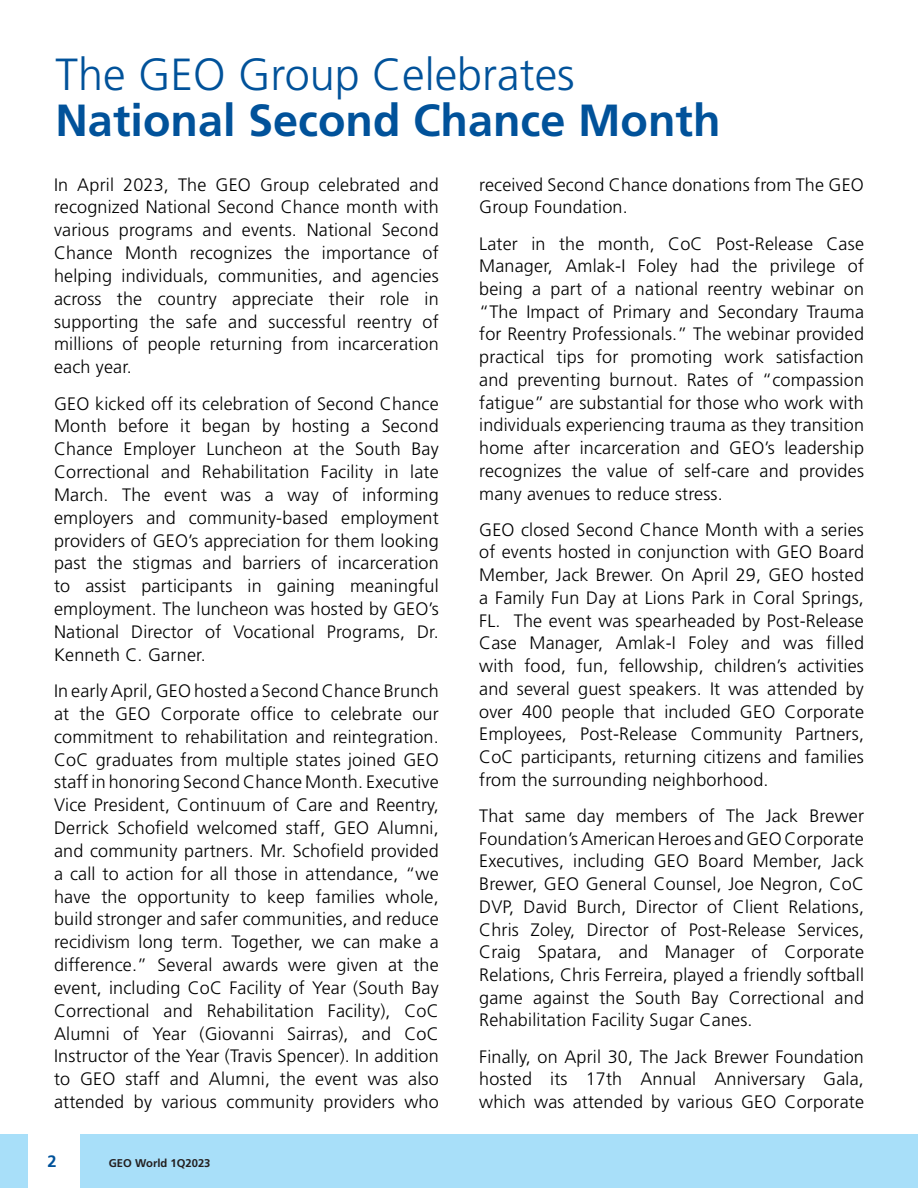
<style>
.page{position:relative;width:918px;height:1188px;background:#fff}
.page>*{position:absolute;margin:0;border:0;box-sizing:border-box;transform-origin:0 0}
._2nd_paragraph_style{font:700 45px/46.5px "Frutiger LT Std";color:#01529a}
._2nd_paragraph_style-2{font:300 18px/22.8px "Frutiger LT Std";letter-spacing:.01em;color:#000;text-align:justify}
.t1{font:700 16.5px "Frutiger LT Std";color:#01529a}
.t2{font:700 11.25px "Frutiger LT Std";color:#231f20}
.s1{font-weight:300}
</style>
<div class="page">
<div style="left:0;top:1134px;width:918px;height:54px;background:#a8dff9"></div>
<div style="left:28px;top:1134px;width:52px;height:54px;background:#fff"></div>
<p class="_2nd_paragraph_style" style="left:56px;top:51px;width:667px"><span class="s1">The GEO Group Celebrates<br></span>National Second Chance Month</p>
<p class="_2nd_paragraph_style-2" style="left:54px;top:173px;width:386px">In April 2023, The GEO Group celebrated and recognized National Second Chance month with various programs and events. National Second Chance Month recognizes the importance of helping individuals, communities, and agencies across the country appreciate their role in supporting the safe and successful reentry of millions of people returning from incarceration each year.</p>
<p class="_2nd_paragraph_style-2" style="left:54px;top:392px;width:386px">GEO kicked off its celebration of Second Chance Month before it began by hosting a Second Chance Employer Luncheon at the South Bay Correctional and Rehabilitation Facility in late March. The event was a way of informing employers and community-based employment providers of GEO’s appreciation for them looking past the stigmas and barriers of incarceration to assist participants in gaining meaningful employment. The luncheon was hosted by GEO’s National Director of Vocational Programs, Dr.<br>Kenneth C. Garner.</p>
<p class="_2nd_paragraph_style-2" style="left:54px;top:680px;width:386px">In early April, GEO hosted a Second Chance Brunch at the GEO Corporate office to celebrate our commitment to rehabilitation and reintegration.<br>CoC graduates from multiple states joined GEO staff in honoring Second Chance Month. Executive Vice President, Continuum of Care and Reentry, Derrick Schofield welcomed staff, GEO Alumni, and community partners. Mr. Schofield provided a call to action for all those in attendance, “we have the opportunity to keep families whole, build stronger and safer communities, and reduce recidivism long term. Together, we can make a difference.” Several awards were given at the event, including CoC Facility of Year (South Bay Correctional and Rehabilitation Facility), CoC Alumni of Year (Giovanni Sairras), and CoC Instructor of the Year (Travis Spencer). In addition to GEO staff and Alumni, the event was also attended by various community providers who</p>
<p class="t1" style="left:48px;top:1152px;width:11px">2</p>
<p class="t2" style="left:109px;top:1157px;width:103px">GEO World 1Q2023</p>
<p class="_2nd_paragraph_style-2" style="left:479px;top:173px;width:386px">received Second Chance donations from The GEO<br>Group Foundation.</p>
<p class="_2nd_paragraph_style-2" style="left:479px;top:232px;width:386px">Later in the month, CoC Post-Release Case Manager, Amlak-I Foley had the privilege of being a part of a national reentry webinar on “The Impact of Primary and Secondary Trauma for Reentry Professionals.” The webinar provided practical tips for promoting work satisfaction and preventing burnout. Rates of “compassion fatigue” are substantial for those who work with individuals experiencing trauma as they transition home after incarceration and GEO’s leadership recognizes the value of self-care and provides many avenues to reduce stress.</p>
<p class="_2nd_paragraph_style-2" style="left:479px;top:518px;width:386px">GEO closed Second Chance Month with a series of events hosted in conjunction with GEO Board Member, Jack Brewer. On April 29, GEO hosted a Family Fun Day at Lions Park in Coral Springs, FL. The event was spearheaded by Post-Release Case Manager, Amlak-I Foley and was filled with food, fun, fellowship, children’s activities and several guest speakers. It was attended by over 400 people that included GEO Corporate Employees, Post-Release Community Partners, CoC participants, returning citizens and families from the surrounding neighborhood.</p>
<p class="_2nd_paragraph_style-2" style="left:479px;top:805px;width:386px">That same day members of The Jack Brewer Foundation’s American Heroes and GEO Corporate Executives, including GEO Board Member, Jack Brewer, GEO General Counsel, Joe Negron, CoC DVP, David Burch, Director of Client Relations, Chris Zoley, Director of Post-Release Services, Craig Spatara, and Manager of Corporate Relations, Chris Ferreira, played a friendly softball game against the South Bay Correctional and Rehabilitation Facility Sugar Canes.</p>
<p class="_2nd_paragraph_style-2" style="left:479px;top:1045px;width:386px">Finally, on April 30, The Jack Brewer Foundation hosted its 17th Annual Anniversary Gala, which was attended by various GEO Corporate</p>
</div>
